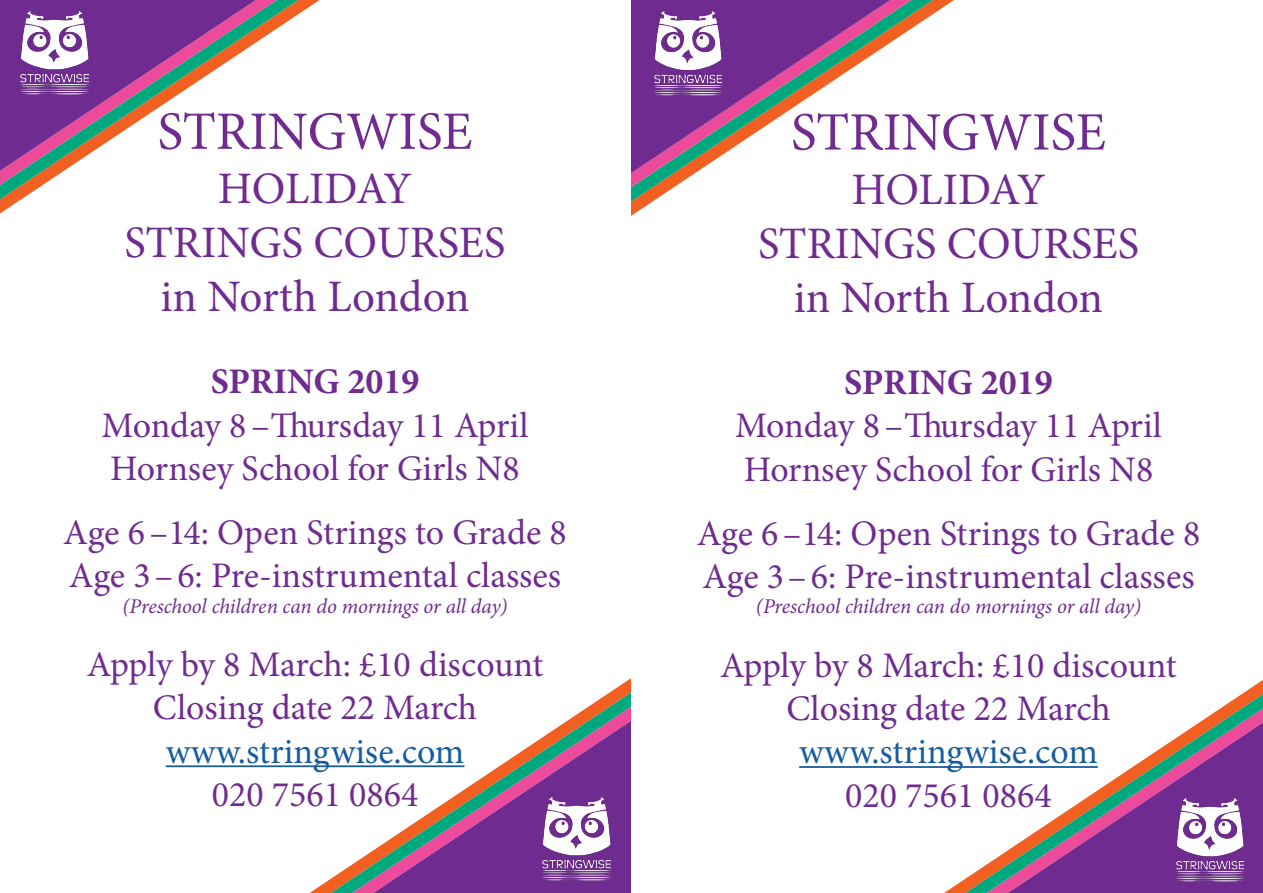
<style>
.page{position:relative;width:1263px;height:893px;background:#fff}
.page>*{position:absolute;margin:0;border:0;box-sizing:border-box;transform-origin:0 0}
.t1{font:54px "Minion Pro";color:#702b90}
.t2{font:45px "Minion Pro";color:#702b90}
.t3{font:36px "Minion Pro";letter-spacing:-.005em;color:#702b90}
.t4{font:36px/43.2px "Minion Pro";color:#175d9e;text-align:center}
.t5{font:700 36px "Minion Pro";color:#702b90}
.t6{font:italic 21px "Minion Pro";letter-spacing:-.01em;color:#702b90}
.s1{color:#702b90}
</style>
<div class="page">
<svg style="left:0;top:0;width:320px;height:213px"></svg>
<svg style="left:0;top:0;width:298px;height:199px"></svg>
<svg style="left:331px;top:678px;width:300px;height:215px"></svg>
<img style="left:19px;top:10px;width:71px;height:87px">
<img style="left:541px;top:796px;width:71px;height:87px">
<svg style="left:631px;top:0;width:302px;height:216px"></svg>
<img style="left:652px;top:11px;width:72px;height:86px">
<svg style="left:944px;top:680px;width:319px;height:213px"></svg>
<svg style="left:965px;top:694px;width:298px;height:199px"></svg>
<img style="left:1174px;top:797px;width:72px;height:87px">
<hr style="left:166px;top:765px;width:298px;height:2px;background:#175d9e">
<hr style="left:799px;top:766px;width:299px;height:2px;background:#175d9e">
<p class="t1" style="left:157px;top:95px;width:317px">STRINGWISE</p>
<p class="t2" style="left:218px;top:158px;width:196px">HOLIDAY</p>
<p class="t2" style="left:125px;top:212px;width:382px">STRINGS COURSES</p>
<p class="t2" style="left:160px;top:266px;width:311px">in North London</p>
<p class="t5" style="left:211px;top:356px;width:210px">SPRING 2019</p>
<p class="t3" style="left:102px;top:401px;width:428px">Monday 8–Thursday 11 April</p>
<p class="t3" style="left:110px;top:444px;width:411px">Hornsey School for Girls N8</p>
<p class="t3" style="left:63px;top:509px;width:505px">Age 6–14: Open Strings to Grade 8</p>
<p class="t3" style="left:69px;top:552px;width:494px">Age 3–6: Pre-instrumental classes</p>
<p class="t6" style="left:122px;top:592px;width:387px">(Preschool children can do mornings or all day)</p>
<p class="t3" style="left:87px;top:641px;width:458px">Apply by 8 March: £10 discount</p>
<p class="t3" style="left:153px;top:684px;width:326px">Closing date 22 March</p>
<p class="t4" style="left:166px;top:730px;width:300px">www.stringwise.com<br><span class="s1">020 7561 0864</span></p>
<p class="t1" style="left:791px;top:96px;width:317px">STRINGWISE</p>
<p class="t2" style="left:851px;top:159px;width:196px">HOLIDAY</p>
<p class="t2" style="left:758px;top:213px;width:382px">STRINGS COURSES</p>
<p class="t2" style="left:794px;top:267px;width:311px">in North London</p>
<p class="t5" style="left:844px;top:357px;width:210px">SPRING 2019</p>
<p class="t3" style="left:735px;top:402px;width:428px">Monday 8–Thursday 11 April</p>
<p class="t3" style="left:744px;top:445px;width:411px">Hornsey School for Girls N8</p>
<p class="t3" style="left:697px;top:509px;width:505px">Age 6–14: Open Strings to Grade 8</p>
<p class="t3" style="left:702px;top:553px;width:494px">Age 3–6: Pre-instrumental classes</p>
<p class="t6" style="left:756px;top:592px;width:387px">(Preschool children can do mornings or all day)</p>
<p class="t3" style="left:720px;top:641px;width:458px">Apply by 8 March: £10 discount</p>
<p class="t3" style="left:786px;top:685px;width:326px">Closing date 22 March</p>
<p class="t4" style="left:799px;top:730px;width:300px">www.stringwise.com<br><span class="s1">020 7561 0864</span></p>
</div>
